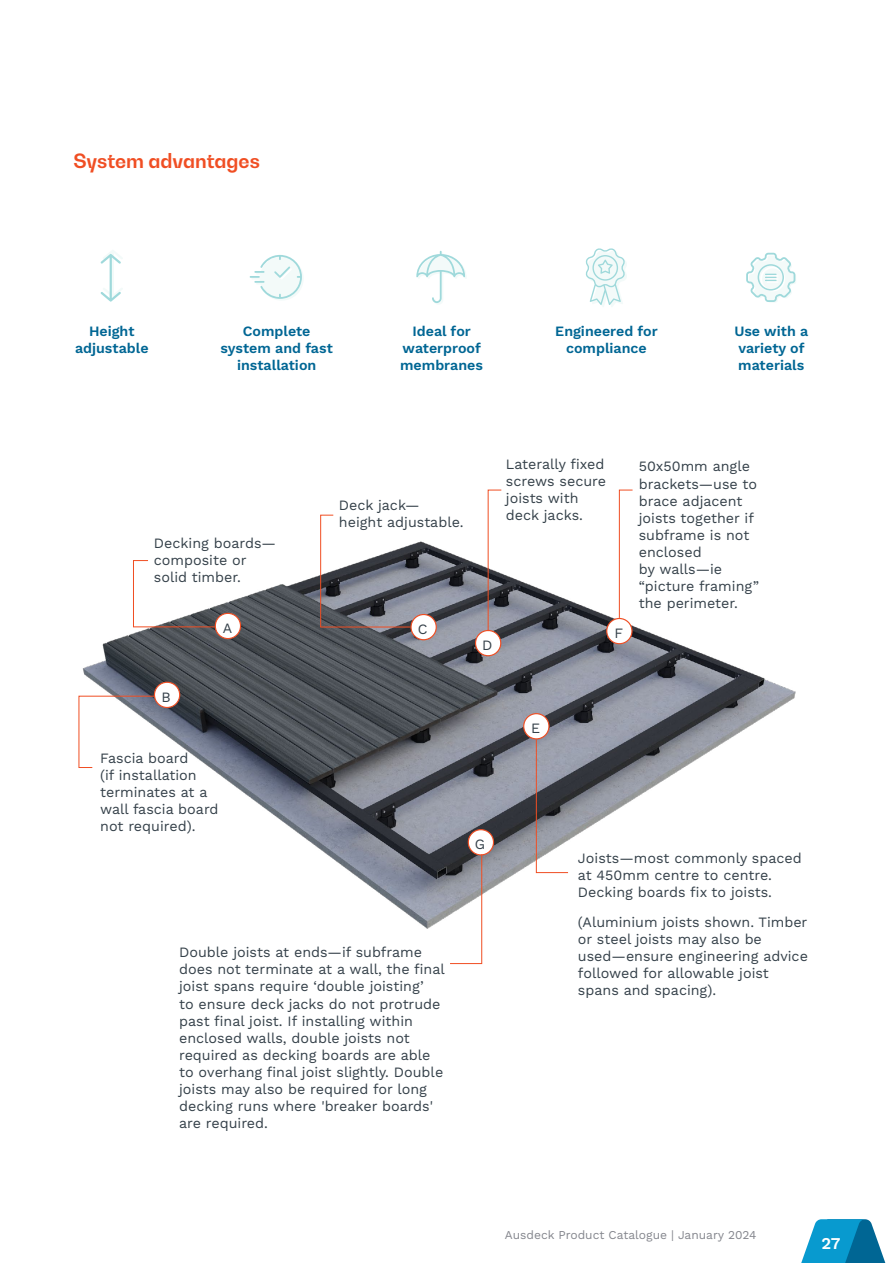
<style>
.page{position:relative;width:893px;height:1263px;background:#fff}
.page>*{position:absolute;margin:0;border:0;box-sizing:border-box;transform-origin:0 0}
.t1{font:700 19.5px "Bw Gradual";color:#f04e23}
.t2{font:16.5px "Work Sans";color:#fff}
.t3{font:14.25px/17.1px "Work Sans";color:#344049}
.t4{font:14.25px/17.1px "Work Sans";color:#006694;text-align:center}
.t5{font:12px "Work Sans";color:#84868d}
</style>
<div class="page">
<img style="left:82px;top:536px;width:714px;height:396px">
<div style="left:215px;top:613px;width:26px;height:25px;background:#fff;border-radius:50%"></div>
<div style="left:215px;top:613px;width:26px;height:26px;border:1px solid #f04e23;border-radius:50%"></div>
<div style="left:154px;top:682px;width:26px;height:25px;background:#fff;border-radius:50%"></div>
<div style="left:154px;top:682px;width:26px;height:26px;border:1px solid #f04e23;border-radius:50%"></div>
<div style="left:411px;top:614px;width:25px;height:26px;background:#fff;border-radius:50%"></div>
<div style="left:410px;top:614px;width:27px;height:26px;border:1px solid #f04e23;border-radius:50%"></div>
<div style="left:476px;top:630px;width:25px;height:26px;background:#fff;border-radius:50%"></div>
<div style="left:475px;top:630px;width:26px;height:26px;border:1px solid #f04e23;border-radius:50%"></div>
<div style="left:524px;top:714px;width:25px;height:25px;background:#fff;border-radius:50%"></div>
<div style="left:523px;top:713px;width:26px;height:26px;border:1px solid #f04e23;border-radius:50%"></div>
<div style="left:607px;top:618px;width:25px;height:26px;background:#fff;border-radius:50%"></div>
<div style="left:606px;top:618px;width:27px;height:26px;border:1px solid #f04e23;border-radius:50%"></div>
<div style="left:468px;top:830px;width:25px;height:25px;background:#fff;border-radius:50%"></div>
<div style="left:468px;top:829px;width:26px;height:26px;border:1px solid #f04e23;border-radius:50%"></div>
<svg style="left:133px;top:560px;width:82px;height:68px"></svg>
<svg style="left:320px;top:514px;width:91px;height:114px"></svg>
<svg style="left:78px;top:695px;width:78px;height:73px"></svg>
<svg style="left:487px;top:489px;width:15px;height:143px"></svg>
<svg style="left:619px;top:489px;width:14px;height:130px"></svg>
<svg style="left:536px;top:739px;width:33px;height:134px"></svg>
<svg style="left:449px;top:853px;width:33px;height:111px"></svg>
<svg style="left:586px;top:248px;width:41px;height:59px"></svg>
<svg style="left:416px;top:251px;width:50px;height:53px"></svg>
<svg style="left:250px;top:255px;width:53px;height:45px"></svg>
<svg style="left:101px;top:250px;width:22px;height:52px"></svg>
<svg style="left:746px;top:253px;width:50px;height:49px"></svg>
<svg style="left:801px;top:1219px;width:85px;height:44px"></svg>
<h1 class="t1" style="left:73px;top:148px;width:188px">System advantages</h1>
<p class="t4" style="left:75px;top:322px;width:75px">Height adjustable</p>
<p class="t4" style="left:555px;top:322px;width:104px">Engineered for compliance</p>
<p class="t4" style="left:734px;top:322px;width:75px;text-align:left">Use with a variety of materials</p>
<p class="t4" style="left:400px;top:322px;width:84px">Ideal for waterproof membranes</p>
<p class="t4" style="left:221px;top:322px;width:114px">Complete system and fast installation</p>
<p class="t3" style="left:154px;top:535px;width:124px">Decking boards— composite or solid timber.</p>
<p class="t3" style="left:223px;top:620px;width:11px">A</p>
<p class="t3" style="left:339px;top:497px;width:126px">Deck jack— height adjustable.</p>
<p class="t3" style="left:418px;top:621px;width:11px">C</p>
<p class="t3" style="left:482px;top:637px;width:12px">D</p>
<p class="t3" style="left:506px;top:456px;width:102px">Laterally fixed screws secure joists with deck jacks.</p>
<p class="t3" style="left:639px;top:459px;width:122px">50x50mm angle brackets—use to brace adjacent joists together if subframe is not enclosed<br>by walls—ie “picture framing” the perimeter.</p>
<p class="t3" style="left:614px;top:625px;width:10px">F</p>
<p class="t3" style="left:162px;top:689px;width:11px">B</p>
<p class="t3" style="left:100px;top:750px;width:120px">Fascia board<br>(if installation terminates at a wall fascia board not required).</p>
<p class="t3" style="left:475px;top:836px;width:12px">G</p>
<p class="t3" style="left:179px;top:944px;width:267px">Double joists at ends—if subframe does not terminate at a wall, the final joist spans require ‘double joisting’<br>to ensure deck jacks do not protrude past final joist. If installing within enclosed walls, double joists not required as decking boards are able to overhang final joist slightly. Double joists may also be required for long decking runs where 'breaker boards' are required.</p>
<p class="t3" style="left:531px;top:720px;width:11px">E</p>
<p class="t3" style="left:578px;top:850px;width:225px">Joists—most commonly spaced at 450mm centre to centre.<br>Decking boards fix to joists.</p>
<p class="t3" style="left:578px;top:914px;width:231px">(Aluminium joists shown. Timber or steel joists may also be used—ensure engineering advice followed for allowable joist spans and spacing).</p>
<p class="t5" style="left:505px;top:1228px;width:253px">Ausdeck Product Catalogue | January 2024</p>
<p class="t2" style="left:821px;top:1230px;width:21px">27</p>
</div>
